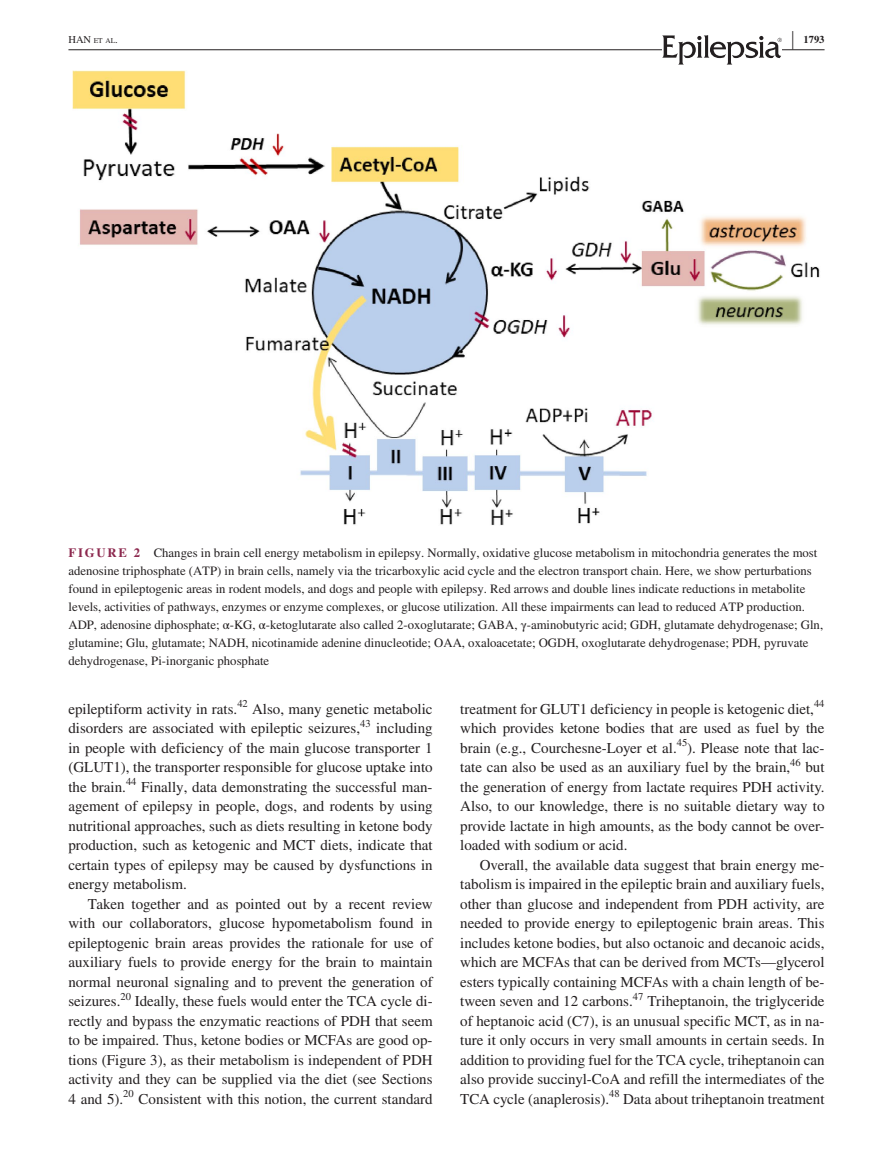
<style>
.page{position:relative;width:893px;height:1174px;background:#fff}
.page>*{position:absolute;margin:0;border:0;box-sizing:border-box;transform-origin:0 0}
.t1{font:700 25.95px "STIX";color:#231f20;scale:.36 1}
.t2{font:15px/19.5px "STIX";color:#231f20;text-align:justify}
.t3{font:12.75px/18px "STIX";color:#231f20}
.t4{font:10.5px "STIX";color:#231f20}
.t5{font:10.5px "STIX";color:#231f20}
.t6{font:700 10.5px "STIX";color:#231f20}
.s1{font-size:7.35px}
.s2{font-weight:700;color:#8c284e}
</style>
<div class="page">
<hr style="left:68px;top:49px;width:756px;height:1px;background:#231f20">
<svg style="left:662px;top:35px;width:120px;height:30px"></svg>
<img style="left:72px;top:70px;width:748px;height:455px">
<h1 class="t1" style="left:792px;top:25px;width:7px">|</h1>
<p class="t5" style="left:68px;top:32px;width:51px">HAN <span class="s1">et al</span>.</p>
<p class="t6" style="left:803px;top:33px;width:22px">1793</p>
<p class="t3" style="left:68px;top:545px;width:756px"><span class="s2">FIGURE 2</span> Changes in brain cell energy metabolism in epilepsy. Normally, oxidative glucose metabolism in mitochondria generates the most adenosine triphosphate (ATP) in brain cells, namely via the tricarboxylic acid cycle and the electron transport chain. Here, we show perturbations found in epileptogenic areas in rodent models, and dogs and people with epilepsy. Red arrows and double lines indicate reductions in metabolite levels, activities of pathways, enzymes or enzyme complexes, or glucose utilization. All these impairments can lead to reduced ATP production.<br>ADP, adenosine diphosphate; α-KG, α-ketoglutarate also called 2-oxoglutarate; GABA, γ-aminobutyric acid; GDH, glutamate dehydrogenase; Gln, glutamine; Glu, glutamate; NADH, nicotinamide adenine dinucleotide; OAA, oxaloacetate; OGDH, oxoglutarate dehydrogenase; PDH, pyruvate dehydrogenase, Pi-inorganic phosphate</p>
<p class="t4" style="left:237px;top:696px;width:12px">42</p>
<p class="t2" style="left:68px;top:700px;width:366px;text-indent:184px">Also, many genetic metabolic disorders are associated with epileptic seizures,</p>
<p class="t2" style="left:68px;top:700px;width:170px">epileptiform activity in rats.</p>
<p class="t4" style="left:360px;top:716px;width:12px">43</p>
<p class="t2" style="left:68px;top:719px;width:366px;text-indent:308px">including in people with deficiency of the main glucose transporter 1 (GLUT1), the transporter responsible for glucose uptake into the brain.</p>
<p class="t4" style="left:126px;top:774px;width:12px">44</p>
<p class="t2" style="left:68px;top:778px;width:366px;text-indent:73px">Finally, data demonstrating the successful man&shy;agement of epilepsy in people, dogs, and rodents by using nutritional approaches, such as diets resulting in ketone body production, such as ketogenic and MCT diets, indicate that certain types of epilepsy may be caused by dysfunctions in energy metabolism.</p>
<p class="t2" style="left:68px;top:895px;width:366px;text-indent:20px">Taken together and as pointed out by a recent review with our collaborators, glucose hypometabolism found in epileptogenic brain areas provides the rationale for use of auxiliary fuels to provide energy for the brain to maintain normal neuronal signaling and to prevent the generation of seizures.</p>
<p class="t4" style="left:120px;top:989px;width:12px">20</p>
<p class="t2" style="left:68px;top:992px;width:366px;text-indent:66px">Ideally, these fuels would enter the TCA cycle di&shy;rectly and bypass the enzymatic reactions of PDH that seem to be impaired. Thus, ketone bodies or MCFAs are good op&shy;tions (Figure 3), as their metabolism is independent of PDH activity and they can be supplied via the diet (see Sections 4 and 5).</p>
<p class="t4" style="left:123px;top:1086px;width:12px">20</p>
<p class="t2" style="left:138px;top:1090px;width:296px">Consistent with this notion, the current standard</p>
<p class="t4" style="left:814px;top:696px;width:12px">44</p>
<p class="t2" style="left:460px;top:719px;width:366px">which provides ketone bodies that are used as fuel by the brain (e.g., Courchesne-Loyer et al.</p>
<p class="t2" style="left:460px;top:700px;width:355px">treatment for GLUT1 deficiency in people is ketogenic diet,</p>
<p class="t4" style="left:677px;top:735px;width:12px">45</p>
<p class="t2" style="left:460px;top:739px;width:366px;text-indent:227px">). Please note that lac&shy;tate can also be used as an auxiliary fuel by the brain,</p>
<p class="t4" style="left:790px;top:755px;width:12px">46</p>
<p class="t2" style="left:460px;top:758px;width:366px;text-indent:345px">but the generation of energy from lactate requires PDH activity.<br>Also, to our knowledge, there is no suitable dietary way to provide lactate in high amounts, as the body cannot be over&shy;loaded with sodium or acid.</p>
<p class="t2" style="left:460px;top:856px;width:366px;text-indent:19px">Overall, the available data suggest that brain energy me&shy;tabolism is impaired in the epileptic brain and auxiliary fuels, other than glucose and independent from PDH activity, are needed to provide energy to epileptogenic brain areas. This includes ketone bodies, but also octanoic and decanoic acids, which are MCFAs that can be derived from MCTs—glycerol esters typically containing MCFAs with a chain length of be&shy;tween seven and 12 carbons.</p>
<p class="t4" style="left:633px;top:989px;width:12px">47</p>
<p class="t2" style="left:460px;top:992px;width:366px;text-indent:187px">Triheptanoin, the triglyceride of heptanoic acid (C7), is an unusual specific MCT, as in na&shy;ture it only occurs in very small amounts in certain seeds. In addition to providing fuel for the TCA cycle, triheptanoin can also provide succinyl-CoA and refill the intermediates of the TCA cycle (anaplerosis).</p>
<p class="t4" style="left:609px;top:1086px;width:12px">48</p>
<p class="t2" style="left:623px;top:1090px;width:203px">Data about triheptanoin treatment</p>
</div>
